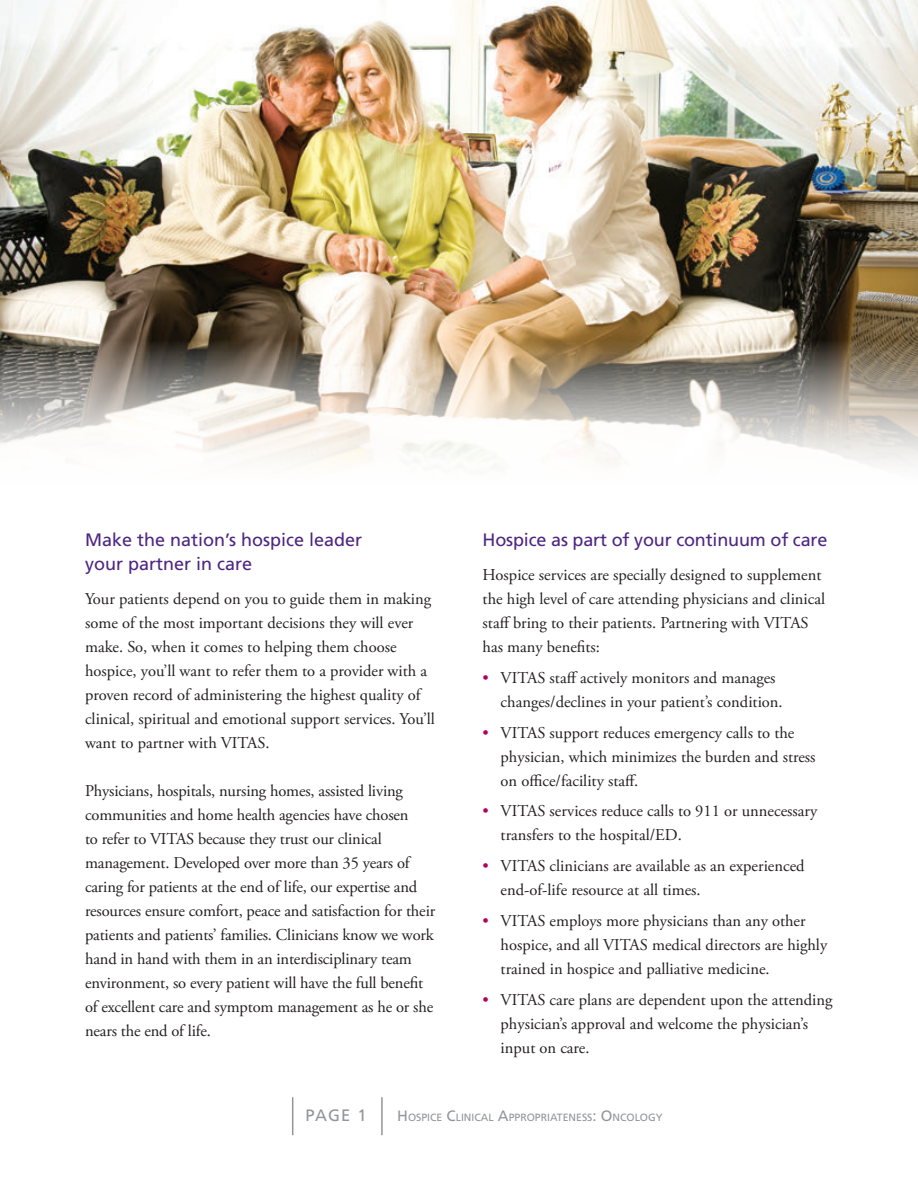
<style>
.page{position:relative;width:918px;height:1188px;background:#fff}
.page>*{position:absolute;margin:0;border:0;box-sizing:border-box;transform-origin:0 0}
.t1{font:18px/24px "Frutiger";color:#4e2582}
.t2{font:16.5px/24px "Adobe Garamond Pro";color:#231f20}
.t3{font:16.5px "Frutiger";color:#939598}
.t4{font:10.5px "Frutiger";color:#939598}
.s1{color:#b1015c}
.s2{font-size:15px}
</style>
<div class="page">
<hr style="left:381px;top:1097px;width:2px;height:38px;background:#939598">
<hr style="left:292px;top:1097px;width:1px;height:38px;background:#939598">
<img style="left:0;top:0;width:918px;height:340px">
<svg style="left:0;top:340px;width:918px;height:124px"></svg>
<p class="t1" style="left:85px;top:528px;width:279px">Make the nation’s hospice leader your partner in care</p>
<p class="t2" style="left:85px;top:587px;width:351px">Your patients depend on you to guide them in making some of the most important decisions they will ever make. So, when it comes to helping them choose hospice, you’ll want to refer them to a provider with a proven record of administering the highest quality of clinical, spiritual and emotional support services. You’ll want to partner with VITAS.</p>
<p class="t2" style="left:85px;top:780px;width:352px">Physicians, hospitals, nursing homes, assisted living communities and home health agencies have chosen<br>to refer to VITAS because they trust our clinical management. Developed over more than 35 years of caring for patients at the end of life, our expertise and resources ensure comfort, peace and satisfaction for their patients and patients’ families. Clinicians know we work hand in hand with them in an interdisciplinary team environment, so every patient will have the full benefit of excellent care and symptom management as he or she nears the end of life.</p>
<p class="t1" style="left:483px;top:528px;width:346px">Hospice as part of your continuum of care</p>
<p class="t2" style="left:483px;top:563px;width:344px">Hospice services are specially designed to supplement the high level of care attending physicians and clinical staff bring to their patients. Partnering with VITAS has many benefits:</p>
<p class="t2" style="left:501px;top:666px;width:284px;text-indent:-18px"><span class="s1">•</span> VITAS staff actively monitors and manages changes/declines in your patient’s condition.</p>
<p class="t2" style="left:501px;top:721px;width:317px;text-indent:-18px"><span class="s1">•</span> VITAS support reduces emergency calls to the physician, which minimizes the burden and stress on office/facility staff.</p>
<p class="t2" style="left:501px;top:800px;width:318px;text-indent:-18px"><span class="s1">•</span> VITAS services reduce calls to 911 or unnecessary transfers to the hospital/ED.</p>
<p class="t2" style="left:501px;top:855px;width:306px;text-indent:-18px"><span class="s1">•</span> VITAS clinicians are available as an experienced end-of-life resource at all times.</p>
<p class="t2" style="left:501px;top:909px;width:328px;text-indent:-18px"><span class="s1">•</span> VITAS employs more physicians than any other hospice, and all VITAS medical directors are highly trained in hospice and palliative medicine.</p>
<p class="t2" style="left:501px;top:988px;width:333px;text-indent:-18px"><span class="s1">•</span> VITAS care plans are dependent upon the attending physician’s approval and welcome the physician’s input on care.</p>
<p class="t3" style="left:305px;top:1106px;width:63px">PAGE 1</p>
<p class="t4" style="left:397px;top:1111px;width:267px"><span class="s2">H</span>OSPICE <span class="s2">C</span>LINICAL <span class="s2">A</span>PPROPRIATENESS<span class="s2">: O</span>NCOLOGY</p>
</div>
